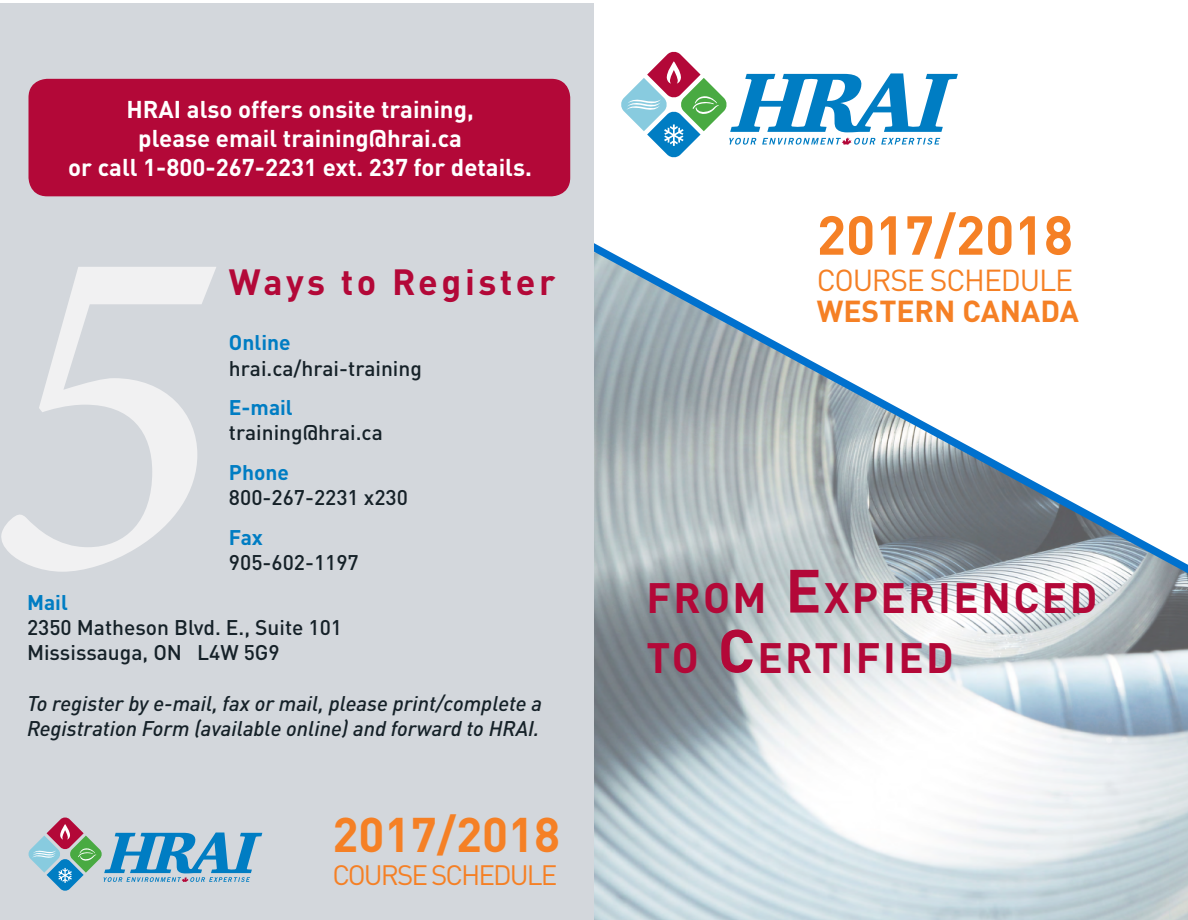
<style>
.page{position:relative;width:1188px;height:920px;background:#fff}
.page>*{position:absolute;margin:0;border:0;box-sizing:border-box;transform-origin:0 0}
.t1{font:italic 500 480px "Minion Pro";color:#f1f1f2}
.t2{font:700 54px "DINOT";color:#f58025}
.t3{font:700 48px "DINOT";color:#f58025}
.t4{font:700 42px/60px "DINOT";letter-spacing:.055em;color:#b30838}
.t5{font:700 36px "DINOT";letter-spacing:.095em;color:#b30838}
.t6{font:30px "DINOT";letter-spacing:-.04em;color:#f58025}
.t7{font:700 30px "DINOT";color:#f58025}
.t8{font:27.75px "DINOT";letter-spacing:-.07em;color:#f58025}
.t9{font:700 24px/28.8px "DINOT";color:#fff;text-align:center}
.t10{font:500 21px/25.2px "DINOT";color:#152128}
.t11{font:italic 500 21px/25.2px "DINOT";color:#152128}
.t12{font:700 21px "DINOT";color:#007dc3}
.s1{font-size:60px}
</style>
<div class="page">
<img style="left:594px;top:591px;width:594px;height:329px">
<svg style="left:594px;top:243px;width:594px;height:348px"></svg>
<svg style="left:621px;top:51px;width:337px;height:107px"></svg>
<div style="left:0;top:3px;width:594px;height:917px;background:#d3d7dc"></div>
<svg style="left:28px;top:817px;width:234px;height:74px"></svg>
<div style="left:29px;top:80px;width:540px;height:116px;background:#b30838;border-radius:18px"></div>
<div style="left:28px;top:79px;width:542px;height:117px;border:2px solid #b30838;border-radius:18px"></div>
<p class="t9" style="left:68px;top:94px;width:465px">HRAI also offers onsite training,<br>please email training@hrai.ca<br>or call 1-800-267-2231 ext. 237 for details.</p>
<h1 class="t1" style="left:-11px;top:82px;width:232px">5</h1>
<h3 class="t5" style="left:229px;top:259px;width:328px">Ways to Register</h3>
<p class="t12" style="left:229px;top:329px;width:63px">Online</p>
<p class="t10" style="left:229px;top:355px;width:194px">hrai.ca/hrai-training</p>
<p class="t12" style="left:229px;top:394px;width:65px">E-mail</p>
<p class="t10" style="left:229px;top:420px;width:155px">training@hrai.ca</p>
<p class="t12" style="left:229px;top:458px;width:62px">Phone</p>
<p class="t10" style="left:229px;top:484px;width:181px">800-267-2231 x230</p>
<p class="t12" style="left:229px;top:523px;width:35px">Fax</p>
<p class="t10" style="left:229px;top:549px;width:131px">905-602-1197</p>
<p class="t12" style="left:27px;top:588px;width:42px">Mail</p>
<p class="t10" style="left:27px;top:614px;width:317px">2350 Matheson Blvd. E., Suite 101<br>Mississauga, ON L4W 5G9</p>
<p class="t11" style="left:27px;top:690px;width:517px">To register by e-mail, fax or mail, please print/complete a<br>Registration Form (available online) and forward to HRAI.</p>
<h3 class="t3" style="left:332px;top:803px;width:229px">2017/2018</h3>
<h3 class="t8" style="left:332px;top:858px;width:227px">COURSE SCHEDULE</h3>
<h2 class="t2" style="left:817px;top:200px;width:258px">2017/2018</h2>
<h3 class="t6" style="left:817px;top:261px;width:258px">COURSE SCHEDULE</h3>
<h3 class="t7" style="left:817px;top:292px;width:264px">WESTERN CANADA</h3>
<h3 class="t4" style="left:646px;top:566px;width:452px">FROM <span class="s1">E</span>XPERIENCED<br>TO <span class="s1">C</span>ERTIFIED</h3>
</div>
